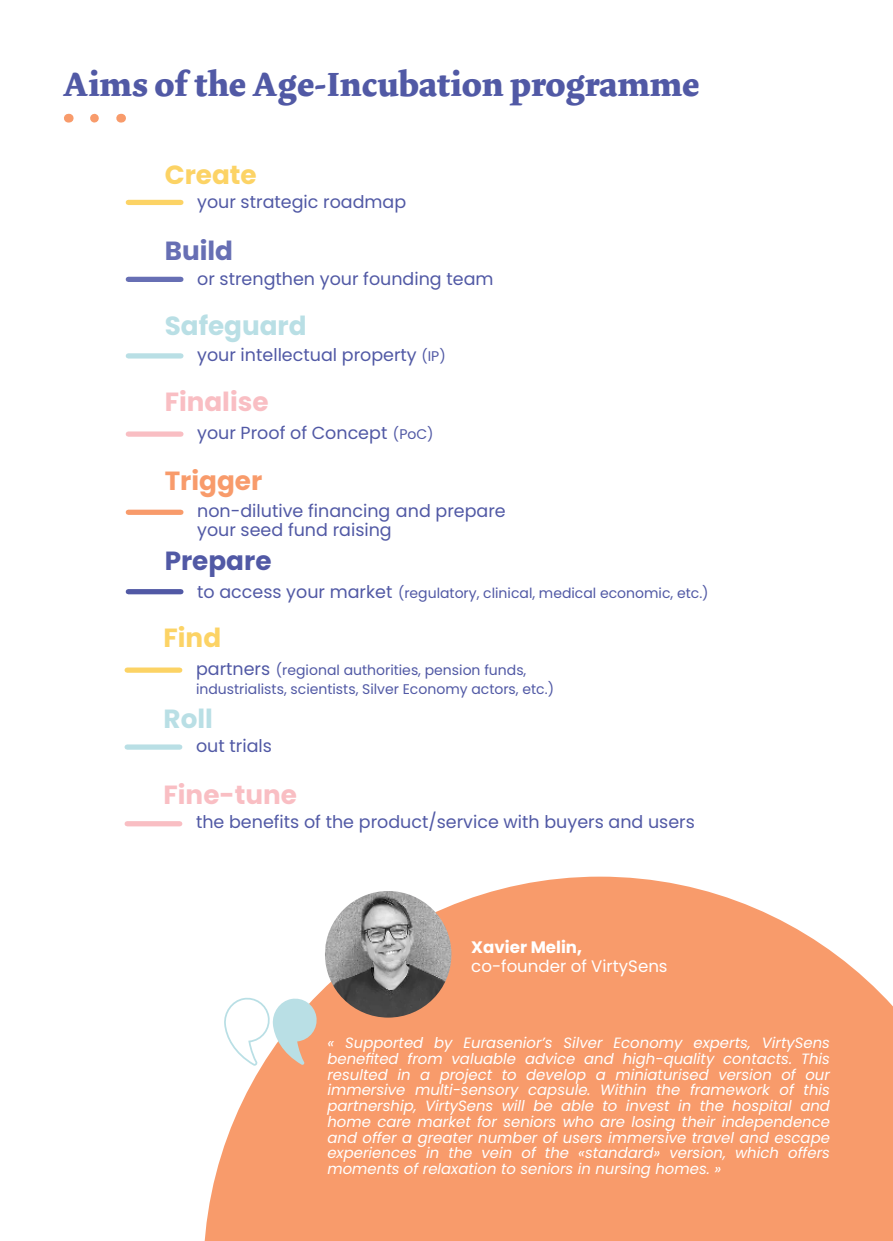
<style>
.page{position:relative;width:893px;height:1241px;background:#fff}
.page>*{position:absolute;margin:0;border:0;box-sizing:border-box;transform-origin:0 0}
.t1{font:700 35px "Dolly";color:#5159a5}
.t2{font:700 26.25px "Poppins";color:#f9bec3}
.t3{font:700 26.25px "Poppins";color:#b9dfe5}
.t4{font:700 26.25px "Poppins";color:#fcd365}
.t5{font:700 26.25px "Poppins";color:#f89b6b}
.t6{font:700 26.25px "Poppins";color:#5159a5}
.t7{font:700 26.25px "Poppins";color:#676fb4}
.t8{font:17.5px/19.2px "Poppins";color:#5159a5}
.t9{font:16.62px "Poppins";color:#fff}
.t10{font:700 16.62px "Poppins";color:#fff}
.t11{font:italic 14.88px/15.8px "Poppins";color:#fff;text-align:justify}
.t12{font:14px/19.2px "Poppins";color:#5159a5}
.s1{font-size:14px}
.s2{font-size:17.5px}
</style>
<div class="page">
<svg style="left:204px;top:876px;width:689px;height:364px;fill:#f89b6b"></svg>
<svg style="left:222px;top:994px;width:96px;height:71px"></svg>
<img style="left:325px;top:890px;width:126px;height:127px;border-radius:63px">
<div style="left:128px;top:200px;width:53px;height:5px;background:#fcd365"></div>
<div style="left:128px;top:277px;width:53px;height:5px;background:#676fb4"></div>
<div style="left:128px;top:353px;width:53px;height:5px;background:#b9dfe5"></div>
<div style="left:128px;top:431px;width:53px;height:5px;background:#f9bec3"></div>
<div style="left:128px;top:509px;width:53px;height:6px;background:#f89b6b"></div>
<div style="left:128px;top:589px;width:53px;height:5px;background:#5159a5"></div>
<svg style="left:94px;top:114px;width:5px;height:8px"></svg>
<div style="left:127px;top:667px;width:53px;height:5px;background:#fcd365"></div>
<div style="left:127px;top:744px;width:53px;height:5px;background:#b9dfe5"></div>
<div style="left:127px;top:821px;width:53px;height:5px;background:#f9bec3"></div>
<h1 class="t1" style="left:63px;top:69px;width:638px">Aims of the Age-Incubation programme</h1>
<h2 class="t4" style="left:165px;top:159px;width:94px">Create</h2>
<p class="t8" style="left:197px;top:193px;width:211px">your strategic roadmap</p>
<h2 class="t7" style="left:165px;top:235px;width:70px">Build</h2>
<p class="t8" style="left:197px;top:270px;width:298px">or strengthen your founding team</p>
<h2 class="t3" style="left:165px;top:310px;width:143px">Safeguard</h2>
<p class="t8" style="left:197px;top:345px;width:250px">your intellectual property <span class="s1">(IP)</span></p>
<h2 class="t2" style="left:165px;top:386px;width:105px">Finalise</h2>
<p class="t8" style="left:197px;top:423px;width:238px">your Proof of Concept <span class="s1">(PoC)</span></p>
<h2 class="t5" style="left:165px;top:465px;width:99px">Trigger</h2>
<p class="t8" style="left:197px;top:501px;width:310px">non-dilutive financing and prepare your seed fund raising</p>
<h2 class="t6" style="left:165px;top:545px;width:108px">Prepare</h2>
<p class="t12" style="left:197px;top:583px;width:513px"><span class="s2">to access your market</span> (regulatory, clinical, medical economic, etc.)</p>
<h2 class="t4" style="left:164px;top:622px;width:59px">Find</h2>
<p class="t12" style="left:196px;top:660px;width:359px"><span class="s2">partners</span> (regional authorities, pension funds, industrialists, scientists, Silver Economy actors, etc.)</p>
<h2 class="t3" style="left:164px;top:702px;width:51px">Roll</h2>
<p class="t8" style="left:196px;top:736px;width:77px">out trials</p>
<h2 class="t2" style="left:164px;top:779px;width:135px">Fine-tune</h2>
<p class="t8" style="left:196px;top:812px;width:500px">the benefits of the product/service with buyers and users</p>
<p class="t10" style="left:471px;top:937px;width:112px">Xavier Melin,</p>
<p class="t9" style="left:471px;top:956px;width:198px">co-founder of VirtySens</p>
<p class="t11" style="left:327px;top:1034px;width:504px">« Supported by Eurasenior’s Silver Economy experts, VirtySens benefited from valuable advice and high-quality contacts. This resulted in a project to develop a miniaturised version of our immersive multi-sensory capsule. Within the framework of this partnership, VirtySens will be able to invest in the hospital and home care market for seniors who are losing their independence and offer a greater number of users immersive travel and escape experiences in the vein of the «standard» version, which offers moments of relaxation to seniors in nursing homes. »</p>
</div>
